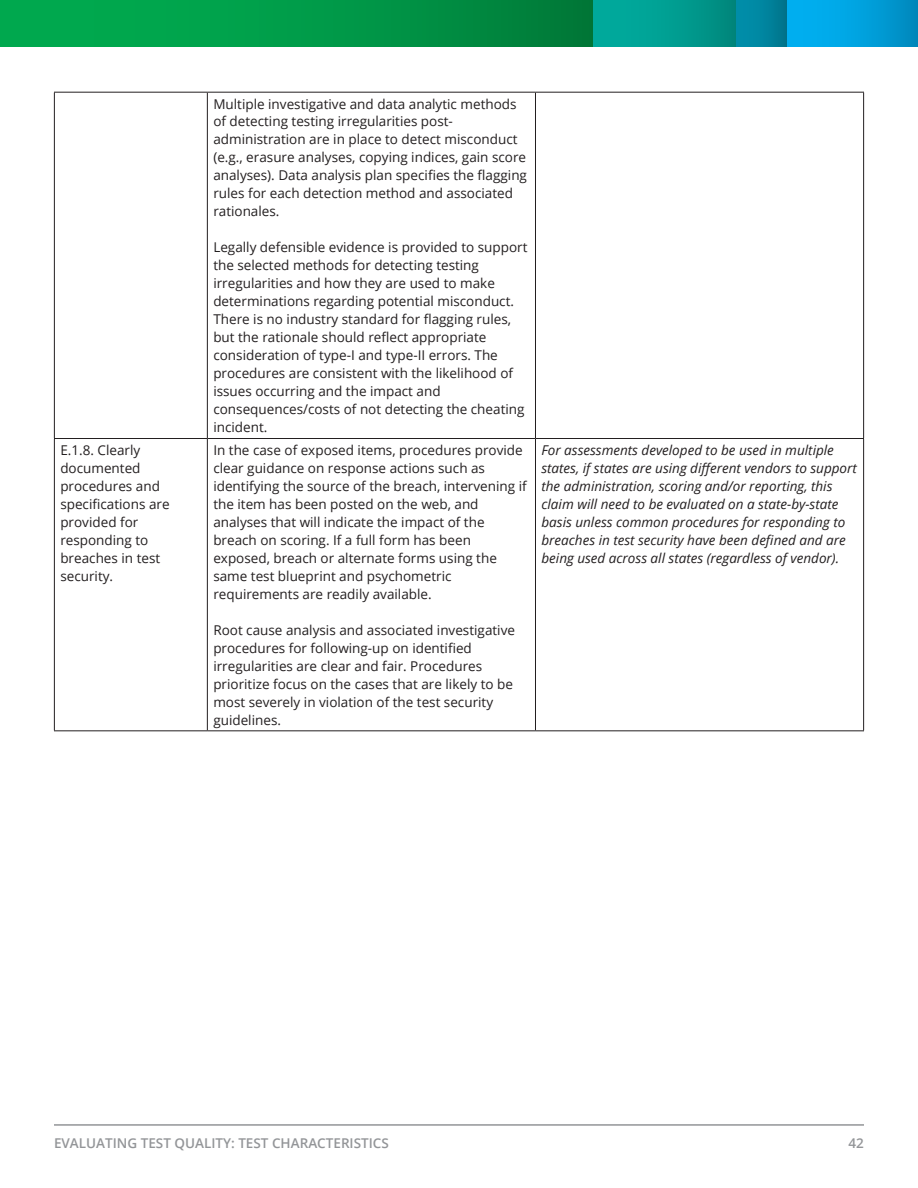
<style>
.page{position:relative;width:918px;height:1188px;background:#fff}
.page>*{position:absolute;margin:0;border:0;box-sizing:border-box;transform-origin:0 0}
.t1{font:13.5px/18px "Open Sans";color:#231f20}
.t2{font:italic 13.5px/18px "Open Sans";color:#231f20}
.t3{font:600 13.5px "Open Sans";color:#939598}
</style>
<div class="page">
<div style="left:0;top:0;width:593px;height:46px;background:linear-gradient(to right,#00b253,#007f3b)"></div>
<div style="left:593px;top:0;width:145px;height:46px;background:linear-gradient(to right,#00b0a2,#008a7f)"></div>
<svg style="left:737px;top:0;width:51px;height:46px;background:#00849f"></svg>
<div style="left:788px;top:0;width:130px;height:46px;background:linear-gradient(to right,#00b5f9,#008dc2)"></div>
<hr style="left:54px;top:1124px;width:810px;height:2px;background:#939598">
<hr style="left:54px;top:92px;width:153px;height:1px;background:#231f20">
<hr style="left:54px;top:93px;width:1px;height:345px;background:#231f20">
<hr style="left:207px;top:92px;width:328px;height:1px;background:#231f20">
<hr style="left:207px;top:93px;width:1px;height:345px;background:#231f20">
<hr style="left:535px;top:92px;width:329px;height:1px;background:#231f20">
<hr style="left:535px;top:93px;width:1px;height:345px;background:#231f20">
<hr style="left:863px;top:93px;width:1px;height:345px;background:#231f20">
<hr style="left:54px;top:438px;width:153px;height:1px;background:#231f20">
<hr style="left:54px;top:439px;width:1px;height:291px;background:#231f20">
<hr style="left:207px;top:438px;width:328px;height:1px;background:#231f20">
<hr style="left:207px;top:439px;width:1px;height:291px;background:#231f20">
<hr style="left:535px;top:438px;width:329px;height:1px;background:#231f20">
<hr style="left:535px;top:439px;width:1px;height:291px;background:#231f20">
<hr style="left:863px;top:439px;width:1px;height:291px;background:#231f20">
<hr style="left:54px;top:730px;width:153px;height:1px;background:#231f20">
<hr style="left:207px;top:730px;width:328px;height:1px;background:#231f20">
<hr style="left:535px;top:730px;width:329px;height:1px;background:#231f20">
<p class="t1" style="left:213px;top:94px;width:315px">Multiple investigative and data analytic methods of detecting testing irregularities post&shy;administration are in place to detect misconduct (e.g., erasure analyses, copying indices, gain score analyses). Data analysis plan specifies the flagging rules for each detection method and associated rationales.</p>
<p class="t1" style="left:213px;top:238px;width:316px">Legally defensible evidence is provided to support the selected methods for detecting testing irregularities and how they are used to make determinations regarding potential misconduct.<br>There is no industry standard for flagging rules, but the rationale should reflect appropriate consideration of type-I and type-II errors. The procedures are consistent with the likelihood of issues occurring and the impact and consequences/costs of not detecting the cheating incident.</p>
<p class="t1" style="left:60px;top:441px;width:111px">E.1.8. Clearly documented procedures and specifications are provided for responding to breaches in test security.</p>
<p class="t1" style="left:213px;top:440px;width:315px">In the case of exposed items, procedures provide clear guidance on response actions such as identifying the source of the breach, intervening if the item has been posted on the web, and analyses that will indicate the impact of the breach on scoring. If a full form has been exposed, breach or alternate forms using the same test blueprint and psychometric requirements are readily available.</p>
<p class="t1" style="left:213px;top:620px;width:303px">Root cause analysis and associated investigative procedures for following-up on identified irregularities are clear and fair. Procedures prioritize focus on the cases that are likely to be most severely in violation of the test security guidelines.</p>
<p class="t2" style="left:541px;top:440px;width:317px">For assessments developed to be used in multiple states, if states are using different vendors to support the administration, scoring and/or reporting, this claim will need to be evaluated on a state-by-state basis unless common procedures for responding to breaches in test security have been defined and are being used across all states (regardless of vendor).</p>
<p class="t3" style="left:54px;top:1133px;width:336px">EVALUATING TEST QUALITY: TEST CHARACTERISTICS</p>
<p class="t3" style="left:849px;top:1133px;width:17px">42</p>
</div>
